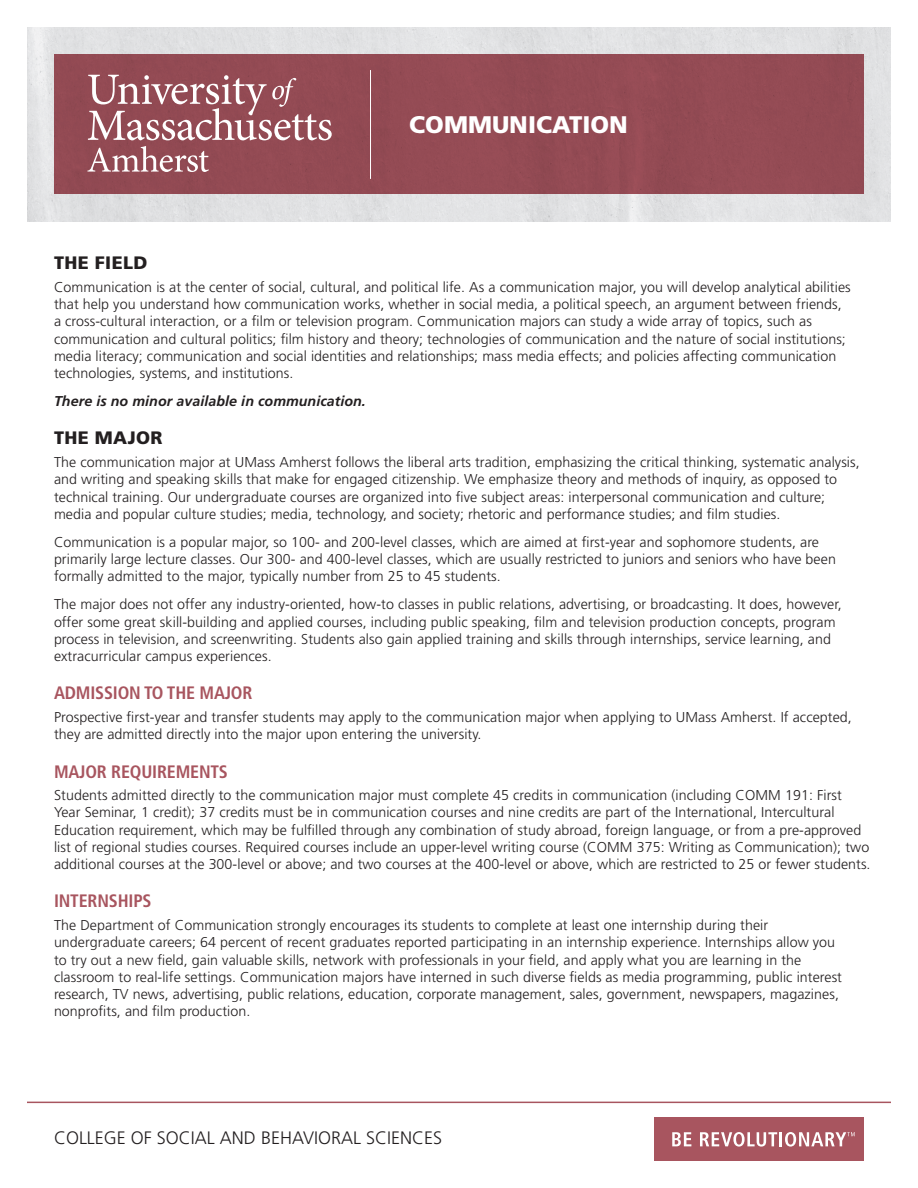
<style>
.page{position:relative;width:918px;height:1188px;background:#fff}
.page>*{position:absolute;margin:0;border:0;box-sizing:border-box;transform-origin:0 0}
.t1{font:900 24px "Frutiger LT Std";color:#fff}
.t2{font:700 condensed 18px "Frutiger";letter-spacing:-.01em;color:#a8555f}
.t3{font:300 18px "Frutiger LT Std";color:#231f20}
.t4{font:900 18px "Frutiger LT Std";letter-spacing:.02em;color:#231f20}
.t5{font:300 14.25px/17.2px "Frutiger LT Std";letter-spacing:.005em;color:#231f20}
.t6{font:italic 700 14.25px "Frutiger LT Std";letter-spacing:.005em;color:#231f20}
</style>
<div class="page">
<hr style="left:27px;top:1102px;width:864px;height:1px;background:#a8555f">
<div style="left:27px;top:27px;width:864px;height:195px;background:#e1e2e3"></div>
<div style="left:54px;top:54px;width:810px;height:140px;background:#944b54"></div>
<svg style="left:88px;top:75px;width:244px;height:65px"></svg>
<svg style="left:87px;top:146px;width:122px;height:26px"></svg>
<hr style="left:370px;top:70px;width:1px;height:109px;background:#fff">
<div style="left:654px;top:1117px;width:210px;height:44px;background:#a8555f"></div>
<svg style="left:672px;top:1132px;width:19px;height:14px"></svg>
<svg style="left:700px;top:1132px;width:155px;height:15px"></svg>
<h1 class="t1" style="left:409px;top:110px;width:220px">COMMUNICATION</h1>
<p class="t4" style="left:54px;top:252px;width:95px">THE FIELD</p>
<p class="t5" style="left:54px;top:279px;width:798px">Communication is at the center of social, cultural, and political life. As a communication major, you will develop analytical abilities that help you understand how communication works, whether in social media, a political speech, an argument between friends, a cross-cultural interaction, or a film or television program. Communication majors can study a wide array of topics, such as communication and cultural politics; film history and theory; technologies of communication and the nature of social institutions; media literacy; communication and social identities and relationships; mass media effects; and policies affecting communication technologies, systems, and institutions.</p>
<p class="t6" style="left:54px;top:393px;width:313px">There is no minor available in communication.</p>
<p class="t4" style="left:54px;top:427px;width:110px">THE MAJOR</p>
<p class="t5" style="left:54px;top:454px;width:807px">The communication major at UMass Amherst follows the liberal arts tradition, emphasizing the critical thinking, systematic analysis, and writing and speaking skills that make for engaged citizenship. We emphasize theory and methods of inquiry, as opposed to technical training. Our undergraduate courses are organized into five subject areas: interpersonal communication and culture; media and popular culture studies; media, technology, and society; rhetoric and performance studies; and film studies.</p>
<p class="t5" style="left:54px;top:534px;width:783px">Communication is a popular major, so 100- and 200-level classes, which are aimed at first-year and sophomore students, are primarily large lecture classes. Our 300- and 400-level classes, which are usually restricted to juniors and seniors who have been formally admitted to the major, typically number from 25 to 45 students.</p>
<p class="t5" style="left:54px;top:596px;width:789px">The major does not offer any industry-oriented, how-to classes in public relations, advertising, or broadcasting. It does, however, offer some great skill-building and applied courses, including public speaking, film and television production concepts, program process in television, and screenwriting. Students also gain applied training and skills through internships, service learning, and extracurricular campus experiences.</p>
<p class="t2" style="left:54px;top:682px;width:200px">ADMISSION TO THE MAJOR</p>
<p class="t5" style="left:54px;top:709px;width:799px">Prospective first-year and transfer students may apply to the communication major when applying to UMass Amherst. If accepted, they are admitted directly into the major upon entering the university.</p>
<p class="t2" style="left:54px;top:761px;width:175px">MAJOR REQUIREMENTS</p>
<p class="t5" style="left:54px;top:787px;width:818px">Students admitted directly to the communication major must complete 45 credits in communication (including COMM 191: First Year Seminar, 1 credit); 37 credits must be in communication courses and nine credits are part of the International, Intercultural Education requirement, which may be fulfilled through any combination of study abroad, foreign language, or from a pre-approved list of regional studies courses. Required courses include an upper-level writing course (COMM 375: Writing as Communication); two additional courses at the 300-level or above; and two courses at the 400-level or above, which are restricted to 25 or fewer students.</p>
<p class="t2" style="left:54px;top:891px;width:99px">INTERNSHIPS</p>
<p class="t5" style="left:54px;top:917px;width:790px">The Department of Communication strongly encourages its students to complete at least one internship during their undergraduate careers; 64 percent of recent graduates reported participating in an internship experience. Internships allow you to try out a new field, gain valuable skills, network with professionals in your field, and apply what you are learning in the classroom to real-life settings. Communication majors have interned in such diverse fields as media programming, public interest research, TV news, advertising, public relations, education, corporate management, sales, government, newspapers, magazines, nonprofits, and film production.</p>
<p class="t3" style="left:54px;top:1127px;width:390px">COLLEGE OF SOCIAL AND BEHAVIORAL SCIENCES</p>
</div>
